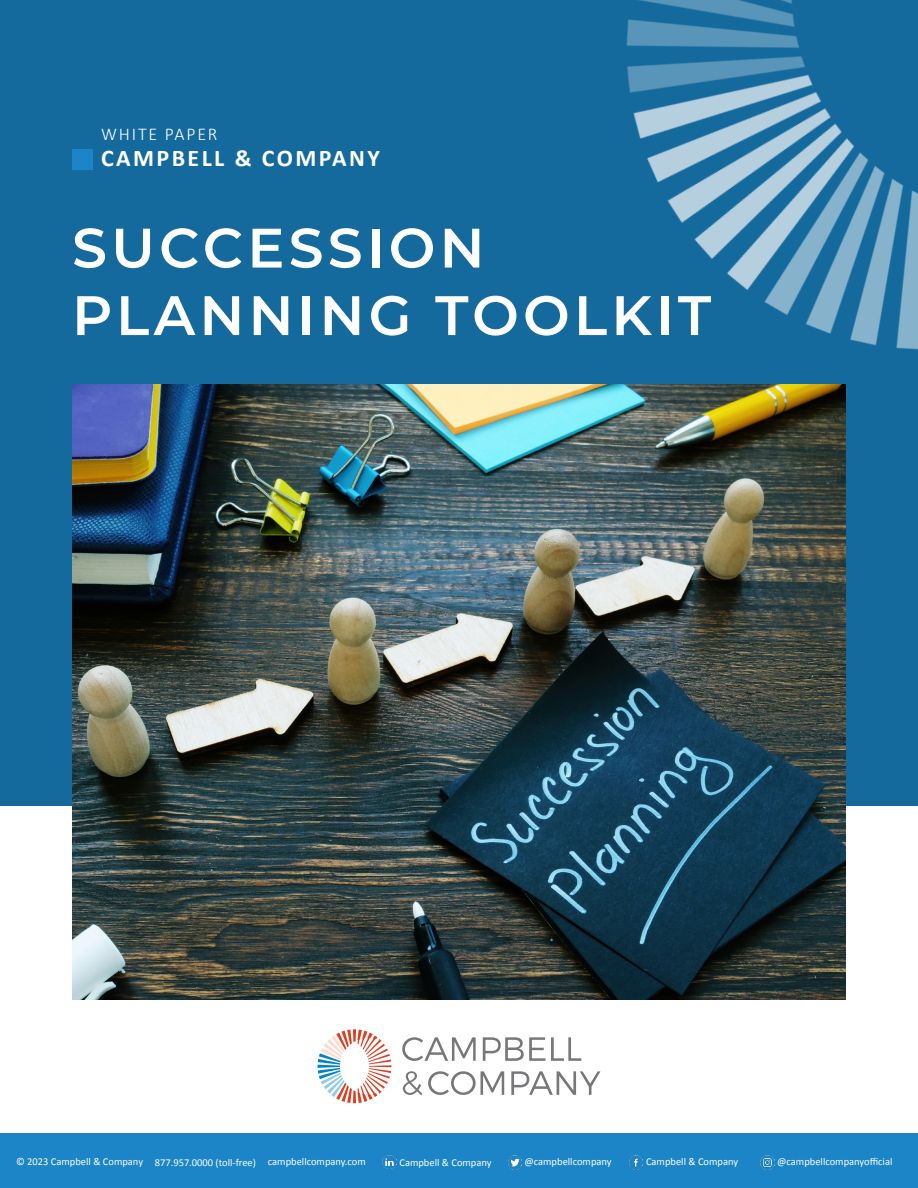
<style>
.page{position:relative;width:918px;height:1188px;background:#fff}
.page>*{position:absolute;margin:0;border:0;box-sizing:border-box;transform-origin:0 0}
.t1{font:600 55.5px "Montserrat";letter-spacing:.075em;color:#fff}
.t2{font:700 24px "Calibri";letter-spacing:.1em;color:#fff}
.t3{font:300 18px "Calibri";letter-spacing:.1em;color:#fff}
.t4{font:10.5px "Calibri";color:#fff}
</style>
<div class="page">
<div style="left:0;top:0;width:918px;height:806px;background:#156a9d"></div>
<img style="left:72px;top:384px;width:774px;height:615px">
<div style="left:72px;top:149px;width:20px;height:20px;background:#1b85c7"></div>
<img style="left:528px;top:0;width:390px;height:477px">
<svg style="left:402px;top:1037px;width:74px;height:24px"></svg>
<svg style="left:483px;top:1037px;width:98px;height:24px"></svg>
<svg style="left:403px;top:1071px;width:19px;height:24px"></svg>
<svg style="left:428px;top:1071px;width:76px;height:24px"></svg>
<svg style="left:511px;top:1071px;width:89px;height:24px"></svg>
<svg style="left:318px;top:1029px;width:73px;height:74px"></svg>
<div style="left:0;top:1133px;width:918px;height:55px;background:#1b85c7"></div>
<img style="left:383px;top:1155px;width:13px;height:14px">
<img style="left:508px;top:1156px;width:14px;height:13px">
<img style="left:629px;top:1156px;width:14px;height:13px">
<svg style="left:761px;top:1156px;width:13px;height:13px"></svg>
<p class="t3" style="left:101px;top:123px;width:118px">WHITE PAPER</p>
<p class="t2" style="left:101px;top:141px;width:280px">CAMPBELL &amp; COMPANY</p>
<p class="t1" style="left:72px;top:209px;width:414px">SUCCESSION</p>
<p class="t1" style="left:72px;top:276px;width:641px">PLANNING TOOLKIT</p>
<p class="t4" style="left:16px;top:1154px;width:128px">© 2023 Campbell &amp; Company</p>
<p class="t4" style="left:155px;top:1155px;width:103px">877.957.0000 (toll-free)</p>
<p class="t4" style="left:268px;top:1154px;width:99px">campbellcompany.com</p>
<p class="t4" style="left:399px;top:1155px;width:94px">Campbell &amp; Company</p>
<p class="t4" style="left:525px;top:1155px;width:89px">@campbellcompany</p>
<p class="t4" style="left:646px;top:1155px;width:94px">Campbell &amp; Company</p>
<p class="t4" style="left:777px;top:1154px;width:117px">@campbellcompanyofficial</p>
</div>
